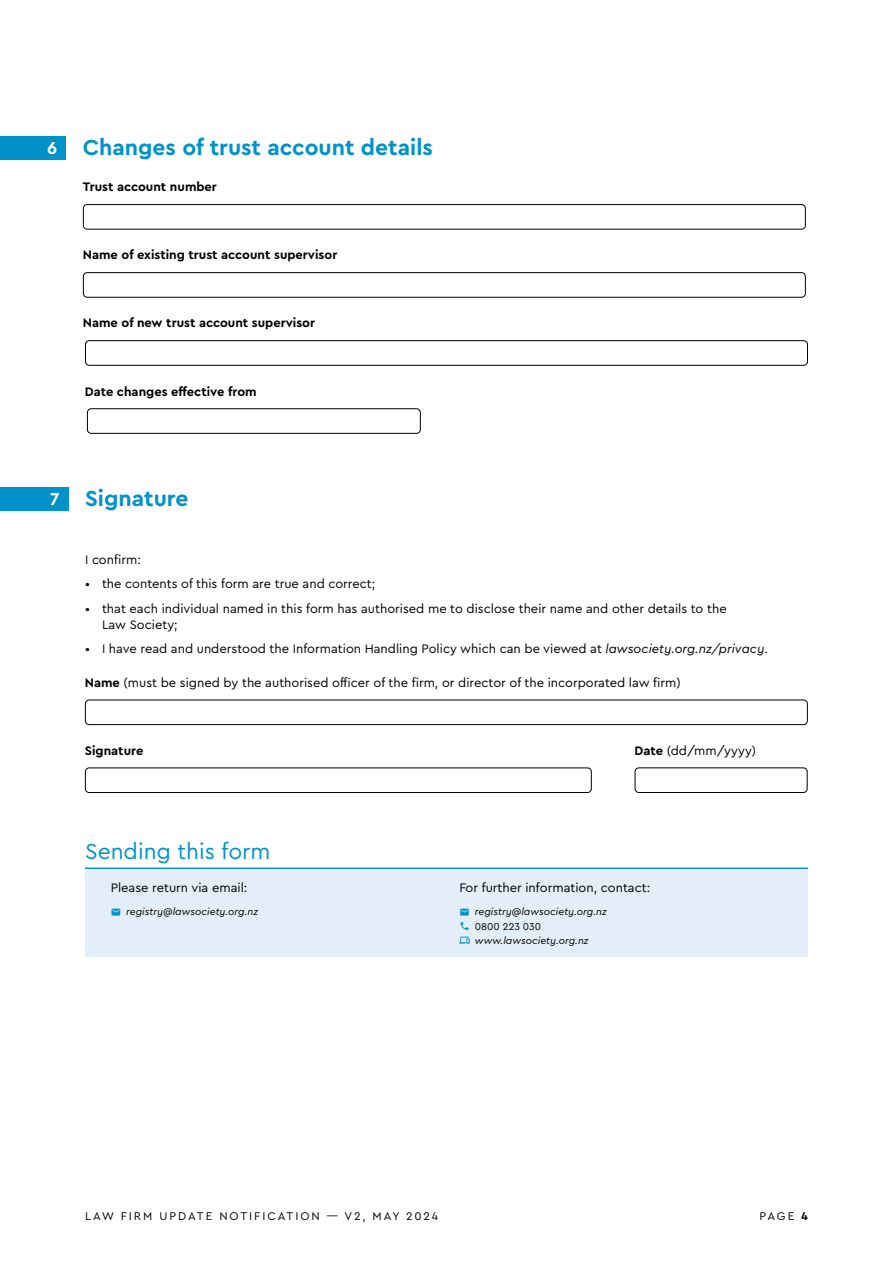
<style>
.page{position:relative;width:893px;height:1263px;background:#fff}
.page>*{position:absolute;margin:0;border:0;box-sizing:border-box;transform-origin:0 0}
.t1{font:700 22.8px "Cera PRO";color:#0092c9}
.t2{font:22.8px "Cera PRO";color:#0092c9}
.t3{font:12.9px/16.4px "Cera PRO";color:#000}
.t4{font:700 12.9px "Cera PRO";color:#000}
.t5{font:11.7px "Cera PRO";letter-spacing:.17em;color:#000}
.t6{font:italic 10.35px "Cera PRO";color:#000}
.t7{font:10.35px "Cera PRO";color:#000}
.s1{font-size:18px;color:#fff}
.s2{font-style:italic}
.s3{font-weight:700}
</style>
<div class="page">
<hr style="left:85px;top:867px;width:723px;height:2px;background:#0092c9">
<div style="left:85px;top:869px;width:723px;height:88px;background:#e4eef8"></div>
<div style="left:0;top:487px;width:68px;height:23px;background:#0092c9"></div>
<div style="left:85px;top:767px;width:507px;height:26px;border:1px solid #000;border-radius:4px"></div>
<div style="left:635px;top:767px;width:173px;height:26px;border:1px solid #000;border-radius:4px"></div>
<div style="left:85px;top:699px;width:723px;height:26px;border:1px solid #000;border-radius:4px"></div>
<div style="left:0;top:136px;width:66px;height:24px;background:#0092c9"></div>
<div style="left:83px;top:204px;width:723px;height:26px;border:1px solid #000;border-radius:4px"></div>
<div style="left:83px;top:272px;width:723px;height:26px;border:1px solid #000;border-radius:4px"></div>
<div style="left:85px;top:340px;width:723px;height:26px;border:1px solid #000;border-radius:4px"></div>
<div style="left:87px;top:408px;width:334px;height:26px;border:1px solid #000;border-radius:4px"></div>
<h1 class="t1" style="left:47px;top:133px;width:387px"><span class="s1">6</span> Changes of trust account details</h1>
<p class="t4" style="left:83px;top:178px;width:136px">Trust account number</p>
<p class="t4" style="left:83px;top:246px;width:256px">Name of existing trust account supervisor</p>
<p class="t4" style="left:83px;top:315px;width:234px">Name of new trust account supervisor</p>
<p class="t4" style="left:85px;top:383px;width:173px">Date changes effective from</p>
<h1 class="t1" style="left:50px;top:483px;width:140px"><span class="s1">7</span> Signature</h1>
<p class="t3" style="left:85px;top:550px;width:57px">I confirm:</p>
<p class="t3" style="left:85px;top:575px;width:292px">• the contents of this form are true and correct;</p>
<p class="t3" style="left:102px;top:599px;width:626px;text-indent:-17px">• that each individual named in this form has authorised me to disclose their name and other details to the<br>Law Society;</p>
<p class="t3" style="left:85px;top:640px;width:684px">• I have read and understood the Information Handling Policy which can be viewed at <span class="s2">lawsociety.org.nz/privacy</span>.</p>
<p class="t3" style="left:85px;top:674px;width:597px"><span class="s3">Name</span> (must be signed by the authorised officer of the firm, or director of the incorporated law firm)</p>
<p class="t4" style="left:85px;top:742px;width:60px">Signature</p>
<h1 class="t2" style="left:85px;top:836px;width:187px">Sending this form</h1>
<p class="t3" style="left:111px;top:879px;width:138px">Please return via email:</p>
<p class="t6" style="left:126px;top:905px;width:133px">registry@lawsociety.org.nz</p>
<p class="t3" style="left:635px;top:742px;width:123px"><span class="s3">Date</span> (dd/mm/yyyy)</p>
<p class="t3" style="left:459px;top:879px;width:192px">For further information, contact:</p>
<p class="t6" style="left:475px;top:905px;width:133px">registry@lawsociety.org.nz</p>
<p class="t7" style="left:475px;top:919px;width:68px">0800 223 030</p>
<p class="t6" style="left:475px;top:934px;width:115px">www.lawsociety.org.nz</p>
<p class="t5" style="left:85px;top:1209px;width:355px">LAW FIRM UPDATE NOTIFICATION — V2, MAY 2024</p>
<p class="t5" style="left:760px;top:1209px;width:50px">PAGE <span class="s3">4</span></p>
</div>
